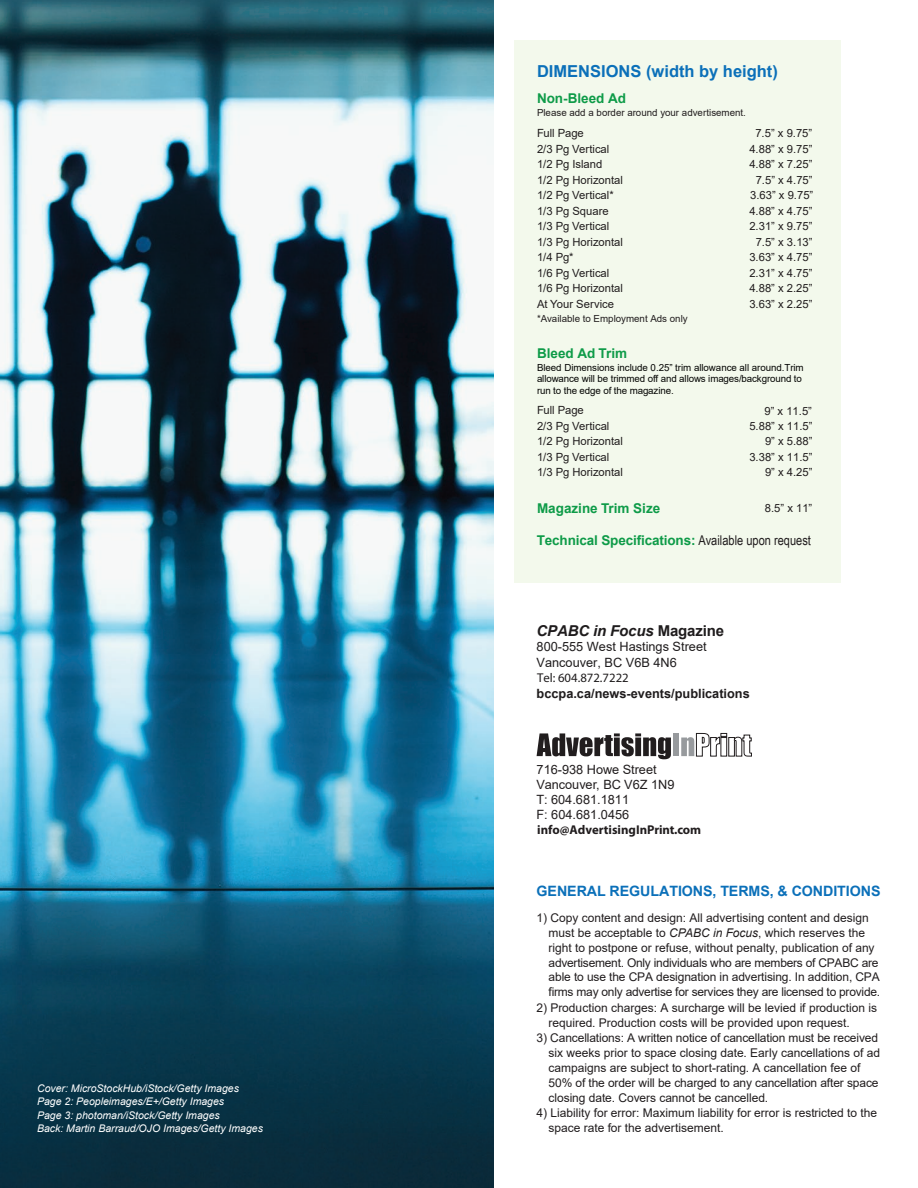
<style>
.page{position:relative;width:918px;height:1188px;background:#fff}
.page>*{position:absolute;margin:0;border:0;box-sizing:border-box;transform-origin:0 0}
.t1{font:700 16.5px "Arial";color:#0b70b9}
.t2{font:italic 700 15px "Arial";letter-spacing:-.01em;color:#1f1c1d}
.t3{font:700 14.25px "Arial";letter-spacing:-.005em;color:#0b70b9}
.t4{font:700 13.5px "Arial";letter-spacing:-.01em;color:#0e9b48}
.t5{font:12.75px/15px "Arial";color:#211d1e}
.t6{font:12.75px/15.5px "Arial";color:#1f1c1d}
.t7{font:700 12.75px "Arial";color:#1f1c1d}
.t8{font:700 12.75px "Myriad Pro";color:#211d1e}
.t9{font:12.75px "Myriad Pro";color:#1f1c1d}
.t10{font:12px/15px "Arial";color:#211d1e}
.t11{font:11.25px "Arial";color:#211d1e}
.t12{font:italic 10.5px/13.5px "Arial";color:#fff}
.t13{font:9.75px/11.2px "Arial";letter-spacing:-.01em;color:#040503}
.t14{font:9.75px "Arial";color:#211d1e}
.s1{font-family:"Arial Narrow";font-weight:400;color:#211d1e}
.s2{font-style:normal}
.s3{font-style:italic}
</style>
<div class="page">
<img style="left:0;top:0;width:494px;height:1188px">
<svg style="left:537px;top:733px;width:134px;height:26px"></svg>
<div style="left:673px;top:733px;width:6px;height:23px;background:#979a9d"></div>
<svg style="left:681px;top:733px;width:71px;height:24px"></svg>
<div style="left:514px;top:40px;width:328px;height:543px;background:#f3f9ec"></div>
<p class="t12" style="left:37px;top:1081px;width:227px">Cover: MicroStockHub/iStock/Getty Images Page 2: Peopleimages/E+/Getty Images<br>Page 3: photoman/iStock/Getty Images<br>Back: Martin Barraud/OJO Images/Getty Images</p>
<h1 class="t1" style="left:537px;top:60px;width:242px">DIMENSIONS (width by height)</h1>
<p class="t4" style="left:537px;top:88px;width:91px">Non-Bleed Ad</p>
<p class="t14" style="left:537px;top:106px;width:211px">Please add a border around your advertisement.</p>
<p class="t11" style="left:537px;top:125px;width:48px">Full Page</p>
<p class="t11" style="left:755px;top:125px;width:58px">7.5” x 9.75”</p>
<p class="t11" style="left:537px;top:141px;width:74px">2/3 Pg Vertical</p>
<p class="t11" style="left:749px;top:141px;width:65px">4.88” x 9.75”</p>
<p class="t11" style="left:537px;top:156px;width:67px">1/2 Pg Island</p>
<p class="t11" style="left:749px;top:156px;width:65px">4.88” x 7.25”</p>
<p class="t11" style="left:537px;top:172px;width:87px">1/2 Pg Horizontal</p>
<p class="t11" style="left:756px;top:172px;width:58px">7.5” x 4.75”</p>
<p class="t11" style="left:537px;top:187px;width:78px">1/2 Pg Vertical*</p>
<p class="t11" style="left:750px;top:187px;width:65px">3.63” x 9.75”</p>
<p class="t11" style="left:537px;top:203px;width:73px">1/3 Pg Square</p>
<p class="t11" style="left:749px;top:203px;width:65px">4.88” x 4.75”</p>
<p class="t11" style="left:537px;top:218px;width:74px">1/3 Pg Vertical</p>
<p class="t11" style="left:749px;top:218px;width:65px">2.31” x 9.75”</p>
<p class="t11" style="left:537px;top:234px;width:87px">1/3 Pg Horizontal</p>
<p class="t11" style="left:756px;top:234px;width:58px">7.5” x 3.13”</p>
<p class="t11" style="left:537px;top:249px;width:38px">1/4 Pg*</p>
<p class="t11" style="left:749px;top:249px;width:65px">3.63” x 4.75”</p>
<p class="t11" style="left:537px;top:265px;width:74px">1/6 Pg Vertical</p>
<p class="t11" style="left:749px;top:265px;width:65px">2.31” x 4.75”</p>
<p class="t11" style="left:537px;top:280px;width:87px">1/6 Pg Horizontal</p>
<p class="t11" style="left:749px;top:280px;width:65px">4.88” x 2.25”</p>
<p class="t11" style="left:537px;top:296px;width:79px">At Your Service</p>
<p class="t11" style="left:749px;top:296px;width:65px">3.63” x 2.25”</p>
<p class="t14" style="left:537px;top:312px;width:152px">*Available to Employment Ads only</p>
<p class="t4" style="left:537px;top:343px;width:92px">Bleed Ad Trim</p>
<p class="t13" style="left:537px;top:362px;width:268px">Bleed Dimensions include 0.25” trim allowance all around.Trim allowance will be trimmed off and allows images/background to run to the edge of the magazine.</p>
<p class="t11" style="left:537px;top:403px;width:48px">Full Page</p>
<p class="t11" style="left:765px;top:403px;width:49px">9” x 11.5”</p>
<p class="t11" style="left:537px;top:418px;width:74px">2/3 Pg Vertical</p>
<p class="t11" style="left:749px;top:418px;width:65px">5.88” x 11.5”</p>
<p class="t11" style="left:537px;top:434px;width:87px">1/2 Pg Horizontal</p>
<p class="t11" style="left:765px;top:434px;width:49px">9” x 5.88”</p>
<p class="t11" style="left:537px;top:449px;width:74px">1/3 Pg Vertical</p>
<p class="t11" style="left:749px;top:449px;width:65px">3.38” x 11.5”</p>
<p class="t11" style="left:537px;top:465px;width:87px">1/3 Pg Horizontal</p>
<p class="t11" style="left:765px;top:465px;width:49px">9” x 4.25”</p>
<p class="t4" style="left:537px;top:499px;width:125px">Magazine Trim Size</p>
<p class="t11" style="left:765px;top:500px;width:49px">8.5” x 11”</p>
<p class="t4" style="left:537px;top:531px;width:276px">Technical Specifications: <span class="s1">Available upon request</span></p>
<p class="t2" style="left:537px;top:620px;width:189px">CPABC in Focus <span class="s2">Magazine</span></p>
<p class="t6" style="left:537px;top:639px;width:172px">800-555 West Hastings Street<br>Vancouver, BC V6B 4N6</p>
<p class="t9" style="left:537px;top:670px;width:93px">Tel: 604.872.7222</p>
<p class="t7" style="left:537px;top:684px;width:215px">bccpa.ca/news-events/publications</p>
<p class="t5" style="left:537px;top:762px;width:139px">716-938 Howe Street<br>Vancouver, BC V6Z 1N9<br>T: 604.681.1811<br>F: 604.681.0456</p>
<p class="t8" style="left:537px;top:821px;width:165px">info@AdvertisingInPrint.com</p>
<p class="t3" style="left:537px;top:881px;width:345px">GENERAL REGULATIONS, TERMS, &amp; CONDITIONS</p>
<p class="t10" style="left:549px;top:910px;width:333px;text-indent:-12px">1) Copy content and design: All advertising content and design must be acceptable to <span class="s3">CPABC in Focus</span>, which reserves the right to postpone or refuse, without penalty, publication of any advertisement. Only individuals who are members of CPABC are able to use the CPA designation in advertising. In addition, CPA firms may only advertise for services they are licensed to provide.</p>
<p class="t10" style="left:549px;top:1000px;width:330px;text-indent:-12px">2) Production charges: A surcharge will be levied if production is required. Production costs will be provided upon request.</p>
<p class="t10" style="left:549px;top:1030px;width:333px;text-indent:-12px">3) Cancellations: A written notice of cancellation must be received six weeks prior to space closing date. Early cancellations of ad campaigns are subject to short-rating. A cancellation fee of 50% of the order will be charged to any cancellation after space closing date. Covers cannot be cancelled.</p>
<p class="t10" style="left:549px;top:1105px;width:330px;text-indent:-12px">4) Liability for error: Maximum liability for error is restricted to the space rate for the advertisement.</p>
</div>
